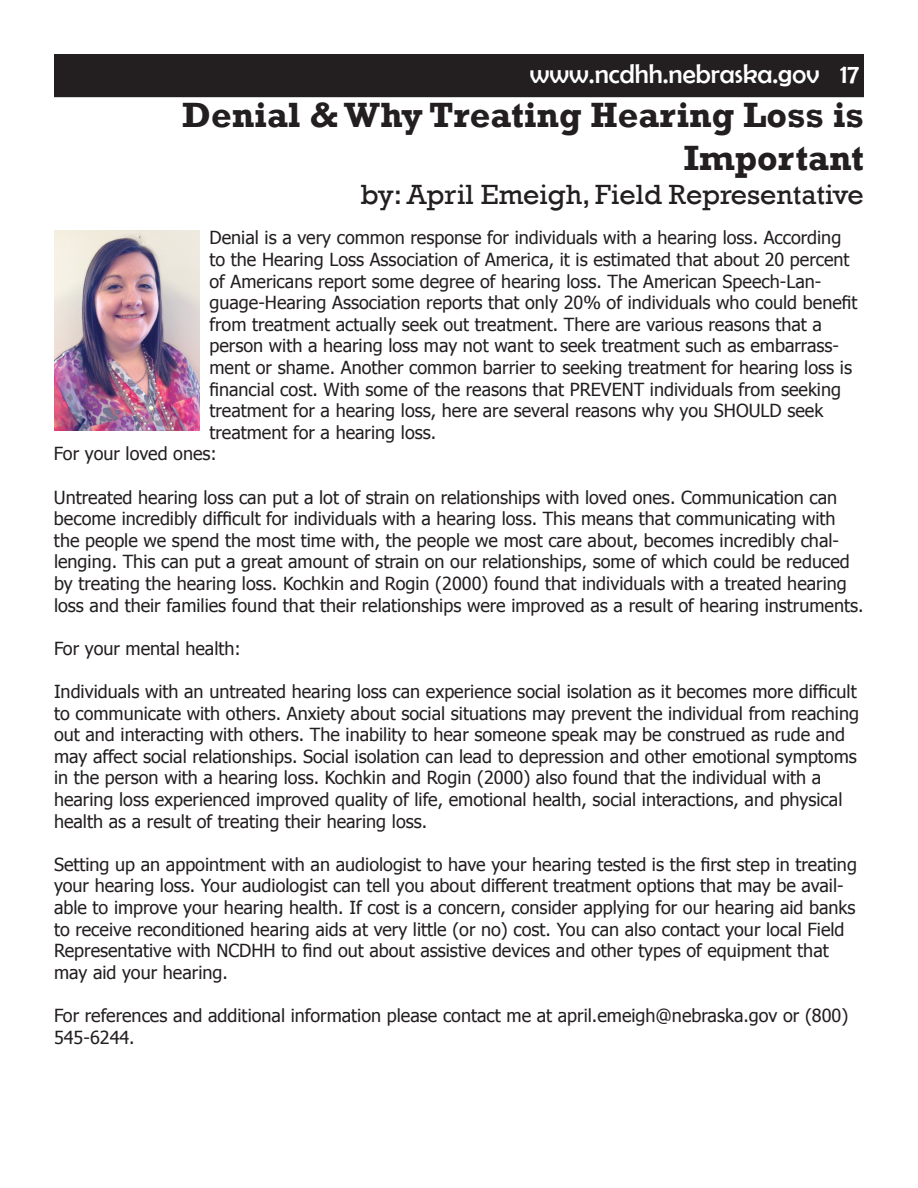
<style>
.page{position:relative;width:918px;height:1188px;background:#fff}
.page>*{position:absolute;margin:0;border:0;box-sizing:border-box;transform-origin:0 0}
.t1{font:700 36px/43.2px "Rockwell";color:#231f20;text-align:right}
.t2{font:28.5px "Rockwell";color:#231f20}
.t3{font:27px "Berlin Sans FB";color:#fff}
.t4{font:18px/21.6px "Tahoma";color:#231f20}
</style>
<div class="page">
<div style="left:56px;top:56px;width:806px;height:39px;background:#231f20"></div>
<div style="left:54px;top:54px;width:810px;height:43px;border:4px solid #231f20"></div>
<img style="left:54px;top:230px;width:146px;height:200px">
<h3 class="t3" style="left:530px;top:58px;width:331px">www.ncdhh.nebraska.gov 17</h3>
<h1 class="t1" style="left:182px;top:93px;width:683px">Denial &amp; Why Treating Hearing Loss is<br>Important</h1>
<h2 class="t2" style="left:360px;top:178px;width:505px">by: April Emeigh, Field Representative</h2>
<p class="t4" style="left:210px;top:228px;width:633px">Denial is a very common response for individuals with a hearing loss. According</p>
<p class="t4" style="left:210px;top:250px;width:642px">to the Hearing Loss Association of America, it is estimated that about 20 percent</p>
<p class="t4" style="left:210px;top:271px;width:613px">of Americans report some degree of hearing loss. The American Speech-Lan-</p>
<p class="t4" style="left:210px;top:293px;width:649px">guage-Hearing Association reports that only 20% of individuals who could benefit</p>
<p class="t4" style="left:210px;top:314px;width:614px">from treatment actually seek out treatment. There are various reasons that a</p>
<p class="t4" style="left:210px;top:336px;width:631px">person with a hearing loss may not want to seek treatment such as embarrass-</p>
<p class="t4" style="left:210px;top:358px;width:644px">ment or shame. Another common barrier to seeking treatment for hearing loss is</p>
<p class="t4" style="left:210px;top:379px;width:633px">financial cost. With some of the reasons that PREVENT individuals from seeking</p>
<p class="t4" style="left:210px;top:401px;width:615px">treatment for a hearing loss, here are several reasons why you SHOULD seek</p>
<p class="t4" style="left:210px;top:422px;width:228px">treatment for a hearing loss.</p>
<p class="t4" style="left:54px;top:444px;width:164px">For your loved ones:</p>
<p class="t4" style="left:54px;top:487px;width:811px">Untreated hearing loss can put a lot of strain on relationships with loved ones. Communication can become incredibly difficult for individuals with a hearing loss. This means that communicating with the people we spend the most time with, the people we most care about, becomes incredibly chal&shy;lenging. This can put a great amount of strain on our relationships, some of which could be reduced by treating the hearing loss. Kochkin and Rogin (2000) found that individuals with a treated hearing loss and their families found that their relationships were improved as a result of hearing instruments.</p>
<p class="t4" style="left:54px;top:638px;width:188px">For your mental health:</p>
<p class="t4" style="left:54px;top:682px;width:807px">Individuals with an untreated hearing loss can experience social isolation as it becomes more difficult to communicate with others. Anxiety about social situations may prevent the individual from reaching out and interacting with others. The inability to hear someone speak may be construed as rude and may affect social relationships. Social isolation can lead to depression and other emotional symptoms in the person with a hearing loss. Kochkin and Rogin (2000) also found that the individual with a hearing loss experienced improved quality of life, emotional health, social interactions, and physical health as a result of treating their hearing loss.</p>
<p class="t4" style="left:54px;top:854px;width:804px">Setting up an appointment with an audiologist to have your hearing tested is the first step in treating your hearing loss. Your audiologist can tell you about different treatment options that may be avail&shy;able to improve your hearing health. If cost is a concern, consider applying for our hearing aid banks to receive reconditioned hearing aids at very little (or no) cost. You can also contact your local Field Representative with NCDHH to find out about assistive devices and other types of equipment that may aid your hearing.</p>
<p class="t4" style="left:54px;top:1006px;width:796px">For references and additional information please contact me at april.emeigh@nebraska.gov or (800)<br>545-6244.</p>
</div>
